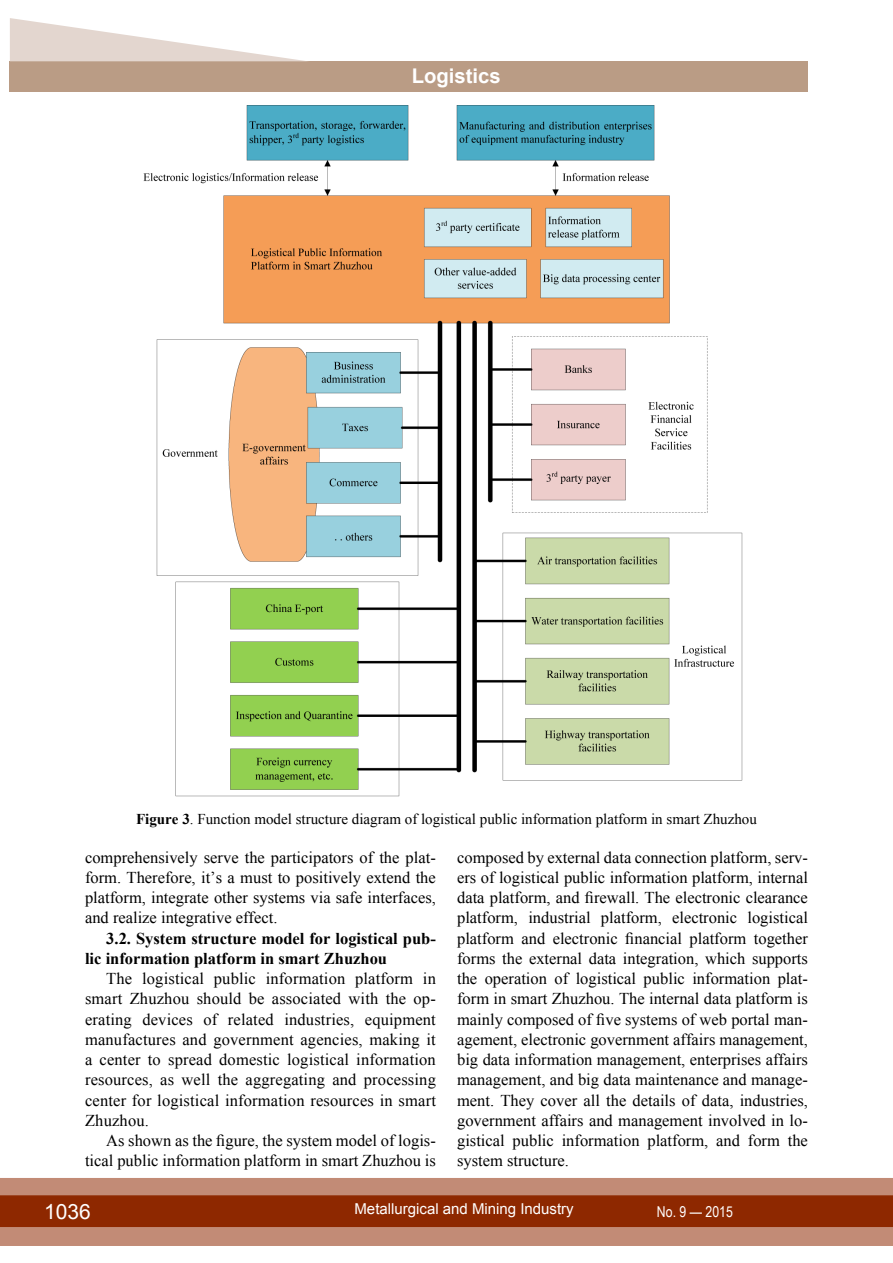
<style>
.page{position:relative;width:893px;height:1263px;background:#fff}
.page>*{position:absolute;margin:0;border:0;box-sizing:border-box;transform-origin:0 0}
.t1{font:21px "Arial";color:#fff}
.t2{font:700 20.25px "Arial";color:#fff}
.t3{font:16.5px/20.2px "Times New Roman";color:#000;text-align:justify}
.t4{font:700 16.5px/20.2px "Times New Roman";color:#000}
.t5{font:15px "Times New Roman";color:#000}
.t6{font:15px "Arial";color:#fff}
.t7{font:15px "Arial Narrow";color:#fff}
.s1{font-weight:700}
</style>
<div class="page">
<div style="left:0;top:1178px;width:893px;height:68px;background:#c28b76"></div>
<div style="left:0;top:1195px;width:893px;height:32px;background:#8e2800;border:2px solid #8e2800"></div>
<div style="left:10px;top:62px;width:798px;height:30px;background:#ba9c85"></div>
<svg style="left:10px;top:18px;width:300px;height:44px"></svg>
<img style="left:143px;top:105px;width:600px;height:692px">
<p class="t2" style="left:412px;top:63px;width:90px">Logistics</p>
<p class="t5" style="left:136px;top:809px;width:622px"><span class="s1">Figure 3</span>. Function model structure diagram of logistical public information platform in smart Zhuzhou</p>
<p class="t3" style="left:85px;top:847px;width:352px">comprehensively serve the participators of the plat&shy;form. Therefore, it’s a must to positively extend the platform, integrate other systems via safe interfaces, and realize integrative effect.</p>
<p class="t4" style="left:85px;top:927px;width:352px;text-indent:21px">3.2. System structure model for logistical pub&shy;lic information platform in smart Zhuzhou</p>
<p class="t3" style="left:85px;top:968px;width:352px;text-indent:21px">The logistical public information platform in smart Zhuzhou should be associated with the op&shy;erating devices of related industries, equipment manufactures and government agencies, making it a center to spread domestic logistical information resources, as well the aggregating and processing center for logistical information resources in smart Zhuzhou.</p>
<p class="t3" style="left:85px;top:1130px;width:352px;text-align:right">As shown as the figure, the system model of logis&shy;tical public information platform in smart Zhuzhou is</p>
<p class="t3" style="left:457px;top:847px;width:352px">composed by external data connection platform, serv&shy;ers of logistical public information platform, internal data platform, and firewall. The electronic clearance platform, industrial platform, electronic logistical platform and electronic financial platform together forms the external data integration, which supports the operation of logistical public information plat&shy;form in smart Zhuzhou. The internal data platform is mainly composed of five systems of web portal man&shy;agement, electronic government affairs management, big data information management, enterprises affairs management, and big data maintenance and manage&shy;ment. They cover all the details of data, industries, government affairs and management involved in lo&shy;gistical public information platform, and form the system structure.</p>
<p class="t1" style="left:44px;top:1197px;width:48px">1036</p>
<p class="t6" style="left:354px;top:1199px;width:221px">Metallurgical and Mining Industry</p>
<p class="t7" style="left:657px;top:1201px;width:77px">No. 9 — 2015</p>
</div>
